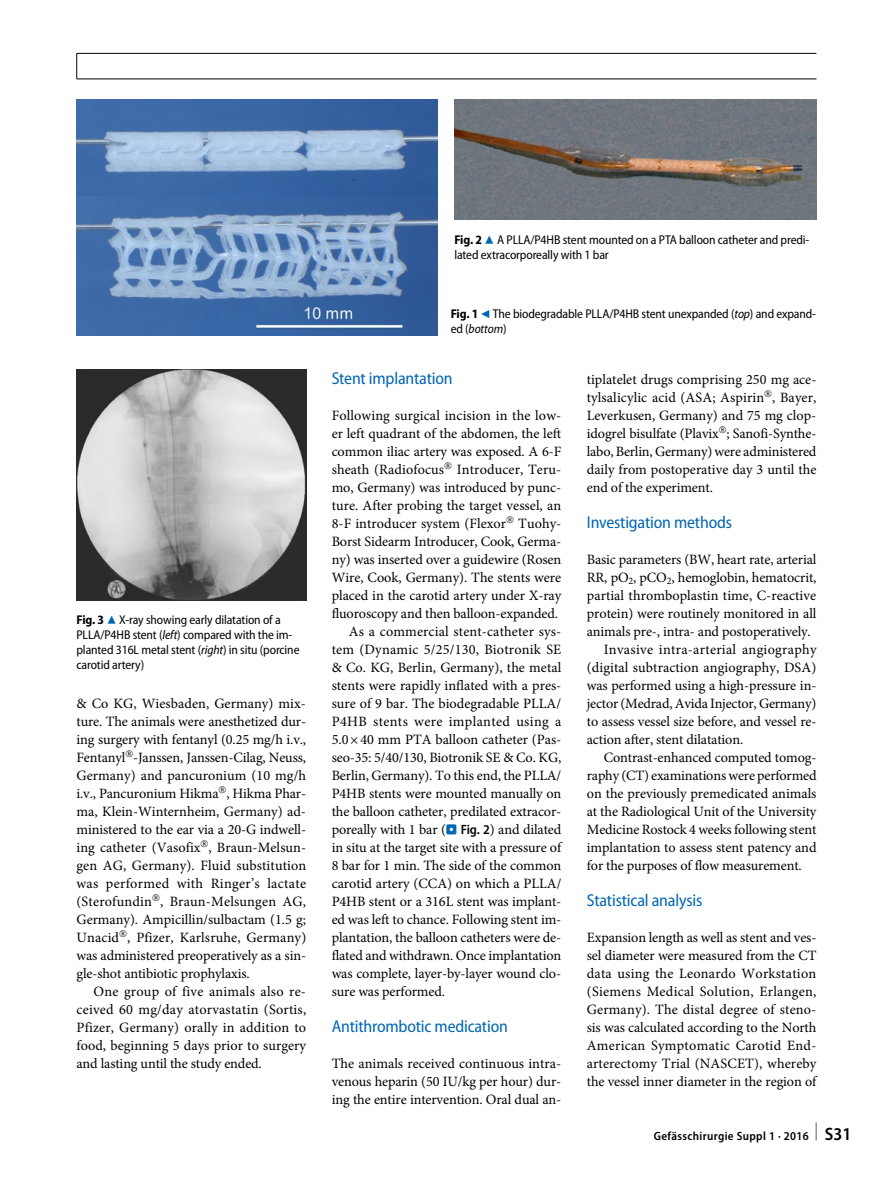
<style>
.page{position:relative;width:893px;height:1187px;background:#fff}
.page>*{position:absolute;margin:0;border:0;box-sizing:border-box;transform-origin:0 0}
.t1{font:semi-condensed 17.25px "Myriad Pro";letter-spacing:-.01em;color:#0066b3}
.t2{font:14.25px/18px "Minion Pro";letter-spacing:-.01em;color:#000;text-align:justify}
.t3{font:14.25px "Minion Pro";letter-spacing:.01em;color:#000}
.t4{font:14.25px "Minion Pro";letter-spacing:.02em;color:#000}
.t5{font:14.25px "Minion Pro";letter-spacing:.015em;color:#000}
.t6{font:14.25px "Minion Pro";letter-spacing:.025em;color:#000}
.t7{font:semi-condensed 12.75px/15px "Myriad Pro";letter-spacing:-.01em;color:#000}
.t8{font:600 semi-condensed 12px "Myriad Pro";letter-spacing:.03em;color:#000}
.s1{font-weight:700}
.s2{font-family:"Blik Buttons";font-stretch:normal;font-size:13.5px;color:#0066b3}
.s3{font-style:italic}
.s4{font-family:"Blik Buttons";font-size:13.5px;color:#0066b3}
.s5{font-family:"Myriad Pro";font-weight:600;font-stretch:semi-condensed;font-size:13.5px}
.s6{font-size:18px}
</style>
<div class="page">
<hr style="left:77px;top:79px;width:739px;height:1px;background:#000">
<svg style="left:76px;top:54px;width:1px;height:25px"></svg>
<hr style="left:77px;top:53px;width:739px;height:1px;background:#000">
<img style="left:77px;top:100px;width:361px;height:236px">
<img style="left:455px;top:100px;width:361px;height:120px">
<img style="left:76px;top:370px;width:230px;height:230px">
<p class="t7" style="left:76px;top:612px;width:225px"><span class="s1">Fig. 3</span> <span class="s2">8</span> X-ray showing early dilatation of a PLLA/P4HB stent (<span class="s3">left</span>) compared with the im&shy;planted 316L metal stent (<span class="s3">right</span>) in situ (porcine carotid artery)</p>
<p class="t2" style="left:77px;top:694px;width:231px">&amp; Co KG, Wiesbaden, Germany) mix&shy;ture. The animals were anesthetized dur&shy;ing surgery with fentanyl (0.25 mg/h i.v., Fentanyl -Janssen, Janssen-Cilag, Neuss, Germany) and pancuronium (10 mg/h i.v., Pancuronium Hikma , Hikma Phar&shy;ma, Klein-Winternheim, Germany) ad&shy;ministered to the ear via a 20-G indwell&shy;ing catheter (Vasofix , Braun-Melsun&shy;gen AG, Germany). Fluid substitution was performed with Ringer’s lactate (Sterofundin , Braun-Melsungen AG, Germany). Ampicillin/sulbactam (1.5 g; Unacid , Pfizer, Karlsruhe, Germany) was administered preoperatively as a sin&shy;gle-shot antibiotic prophylaxis.</p>
<p class="t2" style="left:77px;top:982px;width:231px;text-indent:17px">One group of five animals also re&shy;ceived 60 mg/day atorvastatin (Sortis, Pfizer, Germany) orally in addition to food, beginning 5 days prior to surgery and lasting until the study ended.</p>
<p class="t7" style="left:454px;top:233px;width:356px"><span class="s1">Fig. 2</span> <span class="s2">8</span> A PLLA/P4HB stent mounted on a PTA balloon catheter and predi&shy;lated extracorporeally with 1 bar</p>
<p class="t7" style="left:451px;top:306px;width:367px"><span class="s1">Fig. 1</span> <span class="s2">9</span> The biodegradable PLLA/P4HB stent unexpanded (<span class="s3">top</span>) and expand&shy;ed (<span class="s3">bottom</span>)</p>
<p class="t1" style="left:332px;top:368px;width:123px">Stent implantation</p>
<p class="t3" style="left:332px;top:405px;width:231px">Following surgical incision in the low-</p>
<p class="t2" style="left:332px;top:424px;width:231px">er left quadrant of the abdomen, the left</p>
<p class="t2" style="left:332px;top:442px;width:231px">common iliac artery was exposed. A 6-F</p>
<p class="t3" style="left:332px;top:459px;width:231px">sheath (Radiofocus Introducer, Teru-</p>
<p class="t2" style="left:332px;top:478px;width:231px">mo, Germany) was introduced by punc-</p>
<p class="t2" style="left:332px;top:496px;width:231px">ture. After probing the target vessel, an</p>
<p class="t2" style="left:332px;top:514px;width:231px">8-F introducer system (Flexor Tuohy-</p>
<p class="t2" style="left:332px;top:532px;width:231px">Borst Sidearm Introducer, Cook, Germa-</p>
<p class="t2" style="left:332px;top:550px;width:231px">ny) was inserted over a guidewire (Rosen</p>
<p class="t2" style="left:332px;top:568px;width:231px">Wire, Cook, Germany). The stents were</p>
<p class="t2" style="left:332px;top:586px;width:231px">placed in the carotid artery under X-ray</p>
<p class="t2" style="left:332px;top:604px;width:228px">fluoroscopy and then balloon-expanded.</p>
<p class="t3" style="left:349px;top:621px;width:214px">As a commercial stent-catheter sys-</p>
<p class="t5" style="left:332px;top:639px;width:231px">tem (Dynamic 5/25/130, Biotronik SE</p>
<p class="t2" style="left:332px;top:658px;width:231px">&amp; Co. KG, Berlin, Germany), the metal</p>
<p class="t2" style="left:332px;top:676px;width:231px">stents were rapidly inflated with a pres-</p>
<p class="t2" style="left:332px;top:694px;width:231px">sure of 9 bar. The biodegradable PLLA/</p>
<p class="t6" style="left:332px;top:711px;width:231px">P4HB stents were implanted using a</p>
<p class="t2" style="left:332px;top:730px;width:231px">5.0×40 mm PTA balloon catheter (Pas-</p>
<p class="t2" style="left:332px;top:748px;width:231px">seo-35: 5/40/130, Biotronik SE &amp; Co. KG,</p>
<p class="t2" style="left:332px;top:766px;width:231px">Berlin, Germany). To this end, the PLLA/</p>
<p class="t2" style="left:332px;top:784px;width:231px">P4HB stents were mounted manually on</p>
<p class="t2" style="left:332px;top:802px;width:231px">the balloon catheter, predilated extracor-</p>
<p class="t2" style="left:332px;top:820px;width:231px">poreally with 1 bar (<span class="s4">.</span> <span class="s5">Fig. 2</span>) and dilated</p>
<p class="t2" style="left:332px;top:838px;width:231px">in situ at the target site with a pressure of</p>
<p class="t2" style="left:332px;top:856px;width:231px">8 bar for 1 min. The side of the common</p>
<p class="t2" style="left:332px;top:874px;width:231px">carotid artery (CCA) on which a PLLA/</p>
<p class="t2" style="left:332px;top:892px;width:231px">P4HB stent or a 316L stent was implant-</p>
<p class="t2" style="left:332px;top:910px;width:231px">ed was left to chance. Following stent im-</p>
<p class="t2" style="left:332px;top:928px;width:231px">plantation, the balloon catheters were de-</p>
<p class="t2" style="left:332px;top:946px;width:231px">flated and withdrawn. Once implantation</p>
<p class="t2" style="left:332px;top:964px;width:231px">was complete, layer-by-layer wound clo-</p>
<p class="t2" style="left:332px;top:982px;width:115px">sure was performed.</p>
<p class="t1" style="left:332px;top:1016px;width:178px">Antithrombotic medication</p>
<p class="t2" style="left:332px;top:1054px;width:231px">The animals received continuous intra&shy;venous heparin (50 IU/kg per hour) dur&shy;ing the entire intervention. Oral dual an-</p>
<p class="t2" style="left:587px;top:370px;width:231px">tiplatelet drugs comprising 250 mg ace&shy;tylsalicylic acid (ASA; Aspirin , Bayer, Leverkusen, Germany) and 75 mg clop&shy;idogrel bisulfate (Plavix ; Sanofi-Synthe&shy;labo, Berlin, Germany) were administered daily from postoperative day 3 until the end of the experiment.</p>
<p class="t1" style="left:587px;top:512px;width:147px">Investigation methods</p>
<p class="t2" style="left:587px;top:550px;width:231px">Basic parameters (BW, heart rate, arterial</p>
<p class="t2" style="left:587px;top:568px;width:231px">RR, pO<sub>2</sub>, pCO<sub>2</sub>, hemoglobin, hematocrit,</p>
<p class="t2" style="left:587px;top:586px;width:231px">partial thromboplastin time, C-reactive</p>
<p class="t2" style="left:587px;top:604px;width:231px">protein) were routinely monitored in all</p>
<p class="t2" style="left:587px;top:622px;width:226px">animals pre-, intra- and postoperatively.</p>
<p class="t4" style="left:604px;top:639px;width:214px">Invasive intra-arterial angiography</p>
<p class="t2" style="left:587px;top:658px;width:231px">(digital subtraction angiography, DSA)</p>
<p class="t2" style="left:587px;top:676px;width:231px">was performed using a high-pressure in-</p>
<p class="t2" style="left:587px;top:694px;width:231px">jector (Medrad, Avida Injector, Germany)</p>
<p class="t2" style="left:587px;top:712px;width:231px">to assess vessel size before, and vessel re-</p>
<p class="t2" style="left:587px;top:730px;width:158px">action after, stent dilatation.</p>
<p class="t2" style="left:604px;top:748px;width:214px">Contrast-enhanced computed tomog-</p>
<p class="t2" style="left:587px;top:766px;width:231px">raphy (CT) examinations were performed</p>
<p class="t2" style="left:587px;top:784px;width:231px">on the previously premedicated animals</p>
<p class="t2" style="left:587px;top:802px;width:231px">at the Radiological Unit of the University</p>
<p class="t2" style="left:587px;top:820px;width:231px">Medicine Rostock 4 weeks following stent</p>
<p class="t2" style="left:587px;top:838px;width:231px">implantation to assess stent patency and</p>
<p class="t2" style="left:587px;top:856px;width:216px">for the purposes of flow measurement.</p>
<p class="t1" style="left:587px;top:890px;width:117px">Statistical analysis</p>
<p class="t2" style="left:587px;top:928px;width:231px">Expansion length as well as stent and ves&shy;sel diameter were measured from the CT data using the Leonardo Workstation (Siemens Medical Solution, Erlangen, Germany). The distal degree of steno&shy;sis was calculated according to the North American Symptomatic Carotid End&shy;arterectomy Trial (NASCET), whereby the vessel inner diameter in the region of</p>
<p class="t8" style="left:654px;top:1129px;width:199px">Gefässchirurgie Suppl 1 · 2016 <sup>|</sup> <span class="s6">S31</span></p>
</div>
